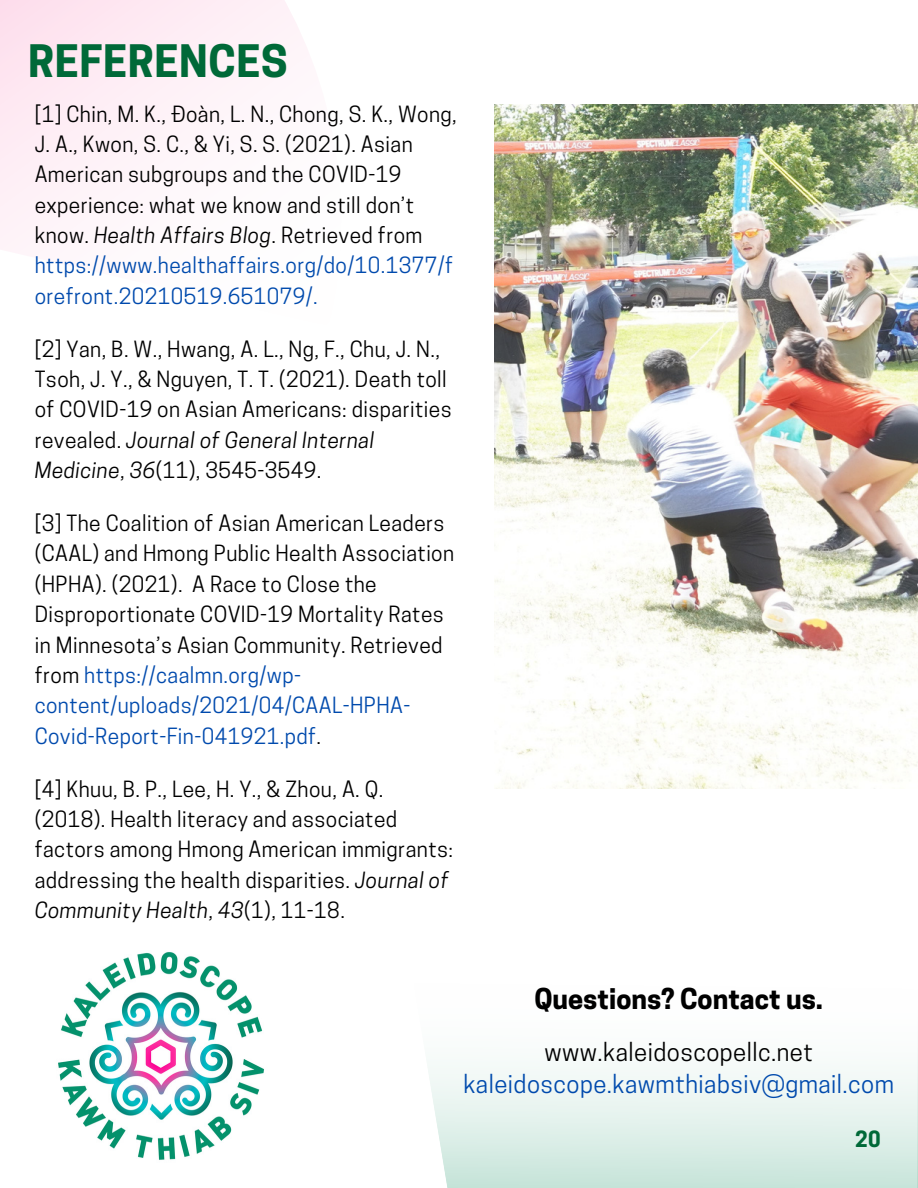
<style>
.page{position:relative;width:918px;height:1188px;background:#fff}
.page>*{position:absolute;margin:0;border:0;box-sizing:border-box;transform-origin:0 0}
.t1{font:700 42px "Cooper Hewitt";letter-spacing:.015em;color:#006938}
.t2{font:700 27px "Cooper Hewitt";color:#000}
.t3{font:24px "Cooper Hewitt";letter-spacing:.02em;color:#004aad}
.t4{font:24px "Cooper Hewitt";letter-spacing:.02em;color:#000}
.t5{font:21px/30.3px "Cooper Hewitt";letter-spacing:.02em;color:#000}
.t6{font:700 21px "Cooper Hewitt";color:#006938}
.s1{font-style:italic}
.s2{color:#004aad}
</style>
<div class="page">
<svg style="left:0;top:0;width:304px;height:253px;fill:#fef2f8"></svg>
<svg style="left:428px;top:1047px;width:490px;height:141px"></svg>
<img style="left:58px;top:952px;width:206px;height:208px">
<img style="left:495px;top:104px;width:423px;height:684px">
<h1 class="t1" style="left:28px;top:45px;width:261px">REFERENCES</h1>
<p class="t5" style="left:35px;top:101px;width:424px">[1] Chin, M. K., Đoàn, L. N., Chong, S. K., Wong, J. A., Kwon, S. C., &amp; Yi, S. S. (2021). Asian American subgroups and the COVID-19 experience: what we know and still don’t know. <span class="s1">Health Affairs Blog</span>. Retrieved from <span class="s2">https://www.healthaffairs.org/do/10.1377/f orefront.20210519.651079/.</span></p>
<p class="t5" style="left:35px;top:336px;width:419px">[2] Yan, B. W., Hwang, A. L., Ng, F., Chu, J. N., Tsoh, J. Y., &amp; Nguyen, T. T. (2021). Death toll of COVID-19 on Asian Americans: disparities revealed. <span class="s1">Journal of General Internal Medicine</span>, <span class="s1">36</span>(11), 3545-3549.</p>
<p class="t5" style="left:35px;top:511px;width:421px">[3] The Coalition of Asian American Leaders (CAAL) and Hmong Public Health Association (HPHA). (2021). A Race to Close the Disproportionate COVID-19 Mortality Rates in Minnesota’s Asian Community. Retrieved from <span class="s2">https://caalmn.org/wp&shy;content/uploads/2021/04/CAAL-HPHA-Covid-Report-Fin-041921.pdf</span>.</p>
<p class="t5" style="left:35px;top:776px;width:420px">[4] Khuu, B. P., Lee, H. Y., &amp; Zhou, A. Q. (2018). Health literacy and associated factors among Hmong American immigrants: addressing the health disparities. <span class="s1">Journal of Community Health</span>, <span class="s1">43</span>(1), 11-18.</p>
<p class="t2" style="left:534px;top:988px;width:290px">Questions? Contact us.</p>
<p class="t4" style="left:545px;top:1043px;width:270px">www.kaleidoscopellc.net</p>
<p class="t3" style="left:463px;top:1075px;width:432px">kaleidoscope.kawmthiabsiv@gmail.com</p>
<p class="t6" style="left:855px;top:1131px;width:27px">20</p>
</div>
